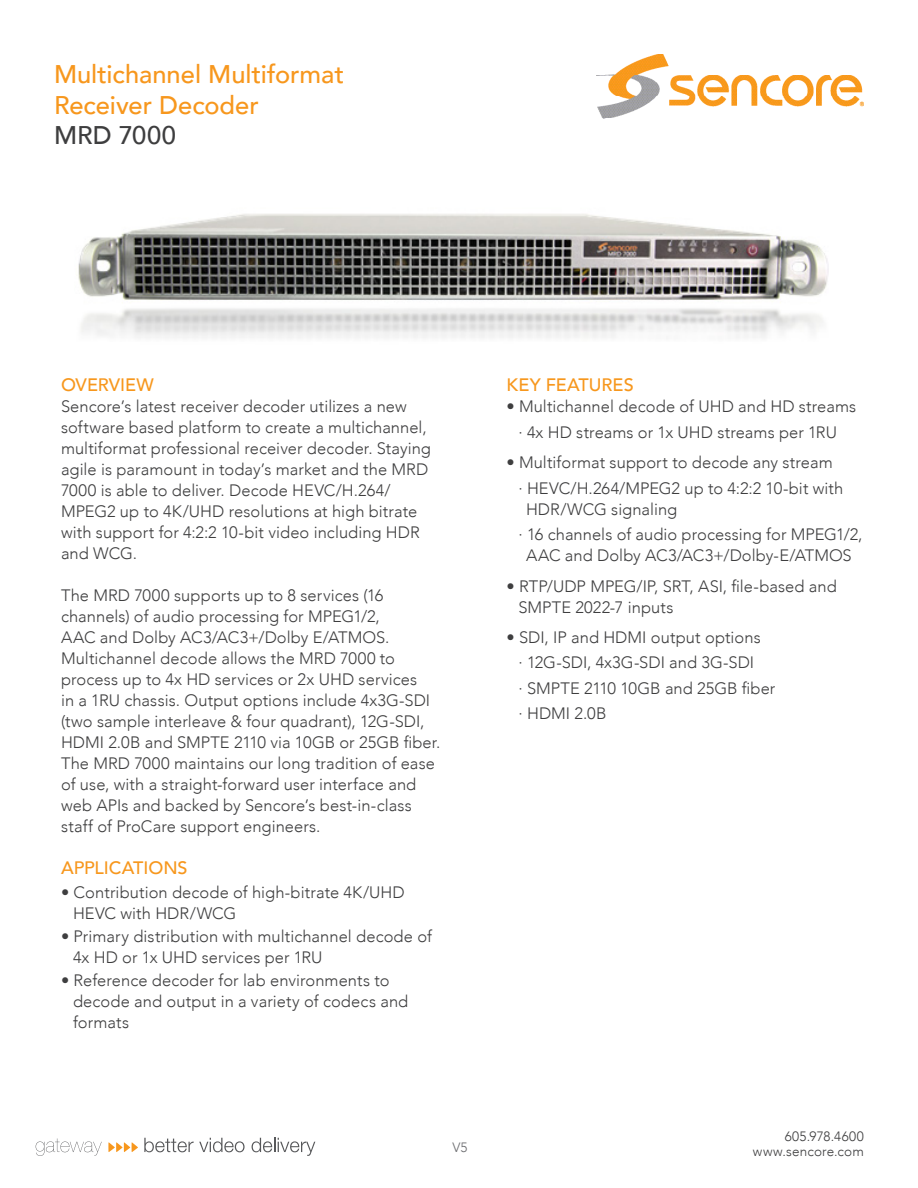
<style>
.page{position:relative;width:918px;height:1188px;background:#fff}
.page>*{position:absolute;margin:0;border:0;box-sizing:border-box;transform-origin:0 0}
.t1{font:500 25.5px/30.6px "Avenir LT Com";color:#f7971d}
.t2{font:500 18px "Avenir LT Com";color:#f7971d}
.t3{font:300 16.5px/21px "Avenir LT Com";letter-spacing:.005em;color:#3e3e3f}
.t4{font:300 13.5px "Avenir LT Com";letter-spacing:.015em;color:#3e3e3f}
.t5{font:300 13.5px "Avenir LT Com";letter-spacing:.035em;color:#3e3e3f}
.t6{font:300 13.5px "Avenir LT Com";color:#6c6d70}
.s1{color:#3e3e3f}
</style>
<div class="page">
<img style="left:597px;top:54px;width:267px;height:65px">
<img style="left:78px;top:214px;width:751px;height:124px">
<svg style="left:108px;top:1142px;width:30px;height:10px"></svg>
<svg style="left:36px;top:1139px;width:66px;height:17px"></svg>
<svg style="left:144px;top:1138px;width:101px;height:14px"></svg>
<svg style="left:252px;top:1138px;width:63px;height:18px"></svg>
<p class="t1" style="left:54px;top:60px;width:292px">Multichannel Multiformat<br>Receiver Decoder<br><span class="s1">MRD 7000</span></p>
<p class="t2" style="left:61px;top:374px;width:94px">OVERVIEW</p>
<p class="t3" style="left:61px;top:396px;width:371px">Sencore’s latest receiver decoder utilizes a new software based platform to create a multichannel, multiformat professional receiver decoder. Staying agile is paramount in today’s market and the MRD 7000 is able to deliver. Decode HEVC/H.264/ MPEG2 up to 4K/UHD resolutions at high bitrate with support for 4:2:2 10-bit video including HDR and WCG.</p>
<p class="t3" style="left:61px;top:585px;width:381px">The MRD 7000 supports up to 8 services (16 channels) of audio processing for MPEG1/2,<br>AAC and Dolby AC3/AC3+/Dolby E/ATMOS.<br>Multichannel decode allows the MRD 7000 to process up to 4x HD services or 2x UHD services<br>in a 1RU chassis. Output options include 4x3G-SDI (two sample interleave &amp; four quadrant), 12G-SDI, HDMI 2.0B and SMPTE 2110 via 10GB or 25GB fiber.<br>The MRD 7000 maintains our long tradition of ease of use, with a straight-forward user interface and web APIs and backed by Sencore’s best-in-class staff of ProCare support engineers.</p>
<p class="t2" style="left:61px;top:857px;width:128px">APPLICATIONS</p>
<p class="t3" style="left:73px;top:881px;width:333px;text-indent:-12px">• Contribution decode of high-bitrate 4K/UHD<br>HEVC with HDR/WCG</p>
<p class="t3" style="left:73px;top:926px;width:360px;text-indent:-12px">• Primary distribution with multichannel decode of<br>4x HD or 1x UHD services per 1RU</p>
<p class="t3" style="left:73px;top:970px;width:337px;text-indent:-12px">• Reference decoder for lab environments to decode and output in a variety of codecs and formats</p>
<p class="t2" style="left:507px;top:374px;width:129px">KEY FEATURES</p>
<p class="t3" style="left:507px;top:396px;width:351px">• Multichannel decode of UHD and HD streams</p>
<p class="t3" style="left:519px;top:422px;width:320px">∙ 4x HD streams or 1x UHD streams per 1RU</p>
<p class="t3" style="left:507px;top:452px;width:328px">• Multiformat support to decode any stream</p>
<p class="t3" style="left:526px;top:478px;width:319px;text-indent:-8px">∙ HEVC/H.264/MPEG2 up to 4:2:2 10-bit with<br>HDR/WCG signaling</p>
<p class="t3" style="left:519px;top:524px;width:346px;text-align:center">∙ 16 channels of audio processing for MPEG1/2,<br>AAC and Dolby AC3/AC3+/Dolby-E/ATMOS</p>
<p class="t3" style="left:519px;top:575px;width:320px;text-indent:-12px">• RTP/UDP MPEG/IP, SRT, ASI, file-based and<br>SMPTE 2022-7 inputs</p>
<p class="t3" style="left:507px;top:627px;width:256px">• SDI, IP and HDMI output options</p>
<p class="t3" style="left:519px;top:652px;width:237px">∙ 12G-SDI, 4x3G-SDI and 3G-SDI</p>
<p class="t3" style="left:519px;top:678px;width:258px">∙ SMPTE 2110 10GB and 25GB fiber</p>
<p class="t3" style="left:519px;top:703px;width:90px">∙ HDMI 2.0B</p>
<p class="t6" style="left:452px;top:1139px;width:17px">V5</p>
<p class="t5" style="left:785px;top:1128px;width:81px">605.978.4600</p>
<p class="t4" style="left:753px;top:1143px;width:113px">www.sencore.com</p>
</div>
